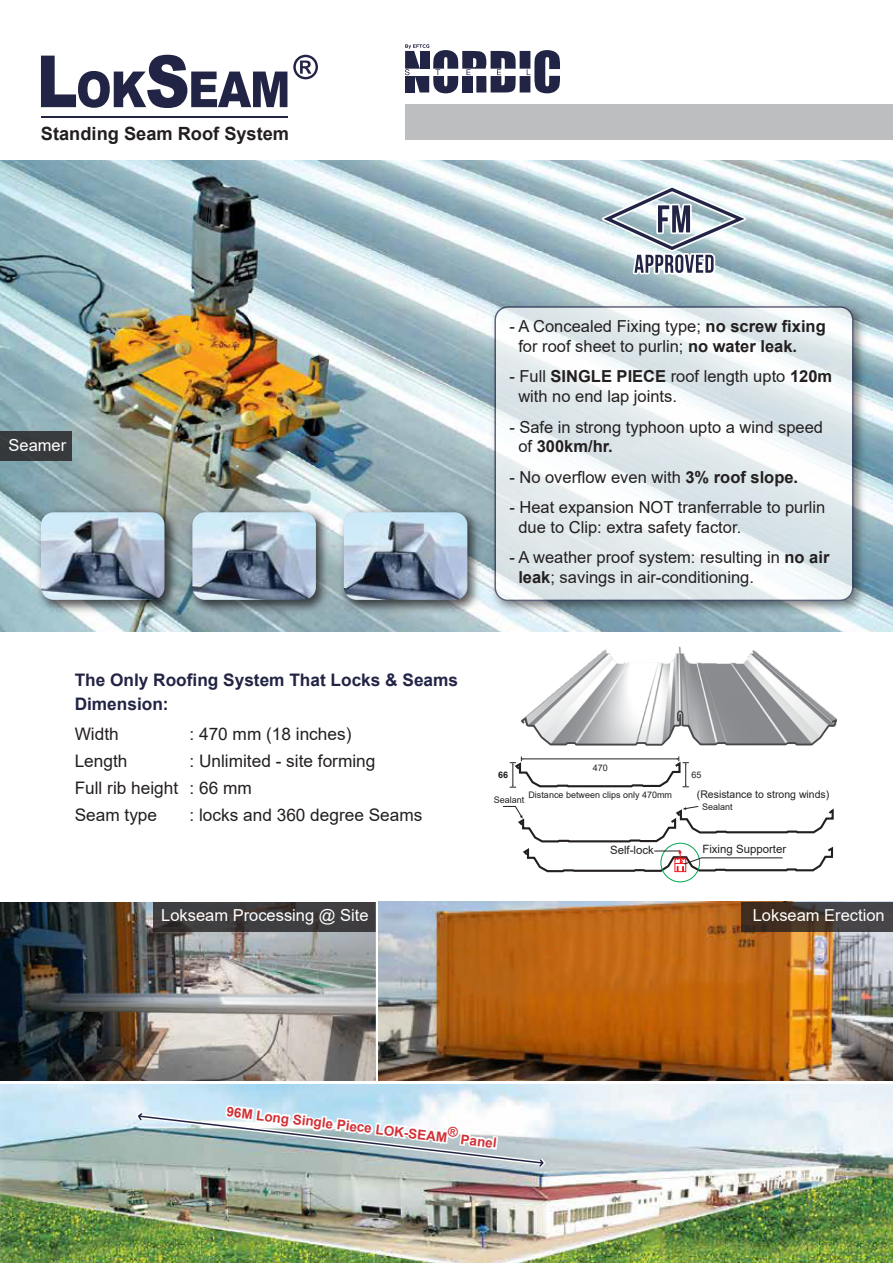
<style>
.page{position:relative;width:893px;height:1263px;background:#fff}
.page>*{position:absolute;margin:0;border:0;box-sizing:border-box;transform-origin:0 0}
.t1{font:700 18.3px "Arial";color:#231f20}
.t2{font:17.25px/27px "Arial";color:#231f20}
.t3{font:700 17.25px/24.2px "Arial";color:#222445}
.t4{font:16.5px/19.8px "Arial";color:#231f20}
.t5{font:16.5px "Arial";color:#fff}
.t6{font:700 13.5px "Arial";color:#d13238}
.t7{font:11.4px "Arial";color:#231f20}
.t8{font:10.5px "Arial";color:#231f20}
.t9{font:9px "Arial";color:#231f20}
.t10{font:700 9px "Arial";color:#231f20}
.s1{font-weight:700}
</style>
<div class="page">
<img style="left:378px;top:902px;width:515px;height:178px">
<img style="left:0;top:161px;width:893px;height:470px">
<img style="left:0;top:902px;width:376px;height:179px">
<svg style="left:153px;top:902px;width:223px;height:30px;background:#3d3b3d"></svg>
<svg style="left:41px;top:55px;width:246px;height:53px"></svg>
<svg style="left:293px;top:55px;width:25px;height:24px"></svg>
<hr style="left:41px;top:117px;width:246px;height:1px;background:#222445">
<div style="left:405px;top:104px;width:488px;height:36px;background:#bcbec0"></div>
<img style="left:29px;top:496px;width:149px;height:127px">
<img style="left:41px;top:512px;width:124px;height:88px">
<img style="left:178px;top:494px;width:166px;height:132px">
<img style="left:192px;top:512px;width:124px;height:88px">
<img style="left:328px;top:497px;width:166px;height:132px">
<img style="left:344px;top:512px;width:123px;height:88px">
<img style="left:533px;top:646px;width:294px;height:64px">
<svg style="left:521px;top:710px;width:316px;height:36px"></svg>
<div style="left:660px;top:843px;width:40px;height:39px;border:1px solid #00a651;border-radius:50%"></div>
<svg style="left:503px;top:806px;width:331px;height:67px"></svg>
<svg style="left:510px;top:757px;width:179px;height:31px"></svg>
<img style="left:0;top:1084px;width:893px;height:179px">
<svg style="left:133px;top:1084px;width:415px;height:88px"></svg>
<div style="left:0;top:431px;width:71px;height:30px;background:#373a3d"></div>
<svg style="left:741px;top:902px;width:152px;height:30px;background:#423833"></svg>
<img style="left:485px;top:298px;width:387px;height:322px">
<svg style="left:495px;top:307px;width:358px;height:293px"></svg>
<div style="left:494px;top:306px;width:359px;height:295px;border:2px solid #222445;border-radius:13px"></div>
<svg style="left:595px;top:168px;width:158px;height:109px"></svg>
<svg style="left:405px;top:44px;width:155px;height:49px"></svg>
<p class="t1" style="left:41px;top:120px;width:250px">Standing Seam Roof System</p>
<p class="t5" style="left:9px;top:434px;width:59px">Seamer</p>
<p class="t3" style="left:75px;top:668px;width:385px">The Only Roofing System That Locks &amp; Seams<br>Dimension:</p>
<p class="t2" style="left:75px;top:720px;width:105px">Width<br>Length<br>Full rib height<br>Seam type</p>
<p class="t2" style="left:189px;top:720px;width:234px">: 470 mm (18 inches)<br>: Unlimited - site forming<br>: 66 mm<br>: locks and 360 degree Seams</p>
<p class="t5" style="left:161px;top:904px;width:209px">Lokseam Processing @ Site</p>
<p class="t4" style="left:518px;top:316px;width:309px;text-indent:-9px">- A Concealed Fixing type; <span class="s1">no screw fixing </span>for roof sheet to purlin; <span class="s1">no water leak.</span></p>
<p class="t4" style="left:518px;top:367px;width:315px;text-indent:-9px">- Full <span class="s1">SINGLE PIECE</span> roof length upto <span class="s1">120m </span>with no end lap joints.</p>
<p class="t4" style="left:518px;top:417px;width:306px;text-indent:-9px">- Safe in strong typhoon upto a wind speed of <span class="s1">300km/hr.</span></p>
<p class="t4" style="left:509px;top:467px;width:290px">- No overflow even with <span class="s1">3% roof slope.</span></p>
<p class="t4" style="left:518px;top:497px;width:309px;text-indent:-9px">- Heat expansion NOT tranferrable to purlin due to Clip: extra safety factor.</p>
<p class="t4" style="left:518px;top:547px;width:313px;text-indent:-9px">- A weather proof system: resulting in <span class="s1">no air leak</span>; savings in air-conditioning.</p>
<p class="t10" style="left:498px;top:768px;width:12px">66</p>
<p class="t9" style="left:593px;top:761px;width:17px">470</p>
<p class="t9" style="left:691px;top:769px;width:12px">65</p>
<p class="t9" style="left:528px;top:789px;width:145px">Distance between clips only 470mm</p>
<p class="t8" style="left:697px;top:787px;width:134px">(Resistance to strong winds)</p>
<p class="t9" style="left:494px;top:794px;width:32px">Sealant</p>
<p class="t9" style="left:702px;top:800px;width:32px">Sealant</p>
<p class="t7" style="left:610px;top:842px;width:45px">Self-lock</p>
<p class="t7" style="left:702px;top:841px;width:85px">Fixing Supporter</p>
<p class="t5" style="left:753px;top:904px;width:134px">Lokseam Erection</p>
<p class="t6" style="left:228px;top:1101px;width:273px;rotate:7deg">96M Long Single Piece LOK-SEAM® Panel</p>
</div>
